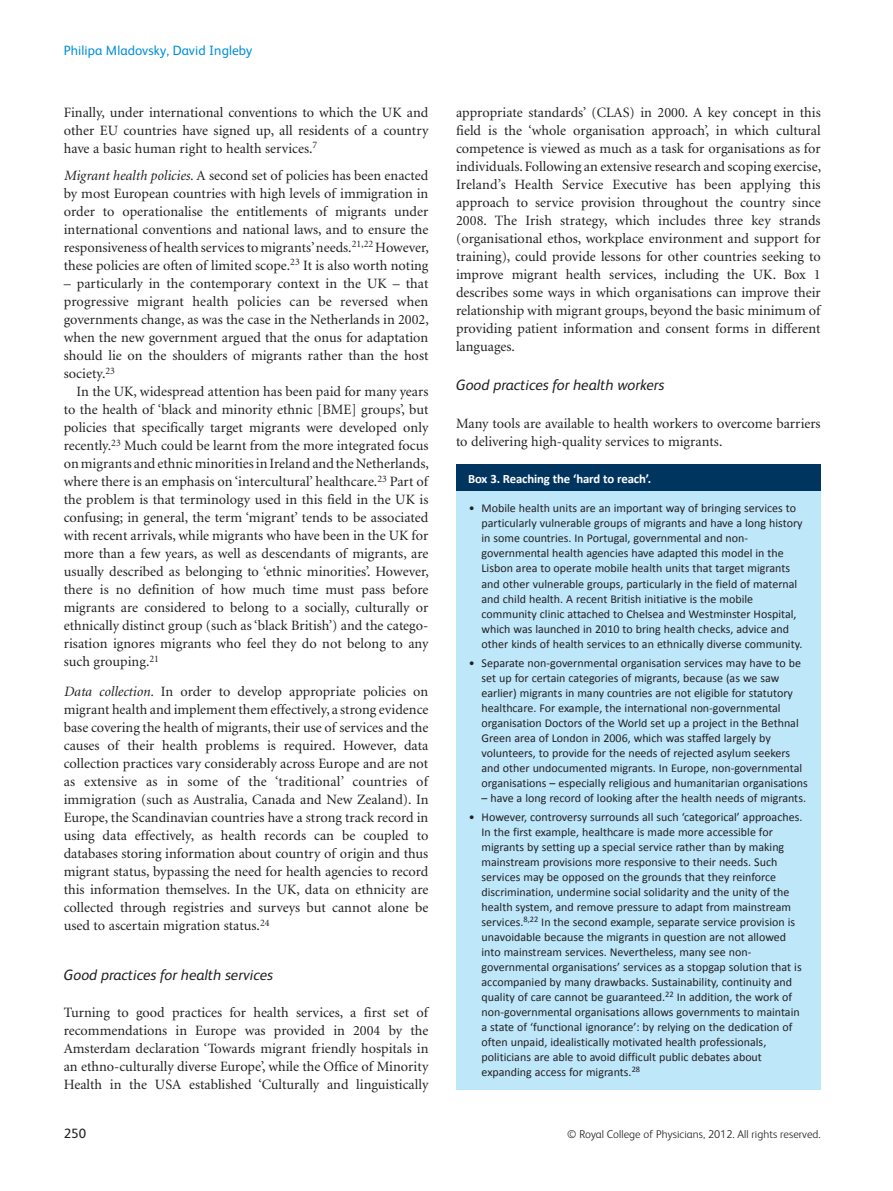
<style>
.page{position:relative;width:893px;height:1191px;background:#fff}
.page>*{position:absolute;margin:0;border:0;box-sizing:border-box;transform-origin:0 0}
.t1{font:italic 15px "FS Albert";color:#231f20}
.t2{font:14.25px/18px "Minion";color:#231f20;text-align:justify}
.t3{font:13.5px "FS Albert";letter-spacing:.005em;color:#008fd5}
.t4{font:13.5px "FS Albert";color:#231f20}
.t5{font:700 12.75px "Calibri";letter-spacing:-.01em;color:#fff}
.t6{font:12px/15px "Calibri";color:#231f20}
.t7{font:300 11.25px "FS Albert";letter-spacing:.005em;color:#231f20}
.s1{font-style:italic}
</style>
<div class="page">
<div style="left:456px;top:464px;width:365px;height:27px;background:#003560"></div>
<div style="left:456px;top:491px;width:365px;height:598px;background:#bee7fa"></div>
<p class="t3" style="left:64px;top:46px;width:190px">Philipa Mladovsky, David Ingleby</p>
<p class="t2" style="left:64px;top:105px;width:366px">Finally, under international conventions to which the UK and other EU countries have signed up, all residents of a country have a basic human right to health services.<sup>7</sup></p>
<p class="t2" style="left:64px;top:168px;width:367px"><span class="s1">Migrant health policies.</span> A second set of policies has been enacted by most European countries with high levels of immigration in order to operationalise the entitlements of migrants under international conventions and national laws, and to ensure the responsiveness of health services to migrants’ needs.<sup>21,22</sup> However, these policies are often of limited scope.<sup>23</sup> It is also worth noting</p>
<p class="t2" style="left:64px;top:276px;width:367px">– particularly in the contemporary context in the UK – that progressive migrant health policies can be reversed when governments change, as was the case in the Netherlands in 2002, when the new government argued that the onus for adaptation should lie on the shoulders of migrants rather than the host society.<sup>23</sup></p>
<p class="t2" style="left:64px;top:384px;width:367px;text-indent:13px">In the UK, widespread attention has been paid for many years to the health of ‘black and minority ethnic [BME] groups’, but policies that specifically target migrants were developed only recently.<sup>23</sup> Much could be learnt from the more integrated focus on migrants and ethnic minorities in Ireland and the Netherlands, where there is an emphasis on ‘intercultural’ healthcare.<sup>23</sup> Part of the problem is that terminology used in this field in the UK is confusing; in general, the term ‘migrant’ tends to be associated with recent arrivals, while migrants who have been in the UK for more than a few years, as well as descendants of migrants, are usually described as belonging to ‘ethnic minorities’. However, there is no definition of how much time must pass before migrants are considered to belong to a socially, culturally or ethnically distinct group (such as ‘black British’) and the catego&shy;risation ignores migrants who feel they do not belong to any such grouping.<sup>21</sup></p>
<p class="t2" style="left:64px;top:684px;width:366px"><span class="s1">Data collection.</span> In order to develop appropriate policies on migrant health and implement them effectively, a strong evidence base covering the health of migrants, their use of services and the causes of their health problems is required. However, data collection practices vary considerably across Europe and are not as extensive as in some of the ‘traditional’ countries of immigration (such as Australia, Canada and New Zealand). In Europe, the Scandinavian countries have a strong track record in using data effectively, as health records can be coupled to databases storing information about country of origin and thus migrant status, bypassing the need for health agencies to record this information themselves. In the UK, data on ethnicity are collected through registries and surveys but cannot alone be used to ascertain migration status.<sup>24</sup></p>
<p class="t1" style="left:64px;top:969px;width:211px">Good practices for health services</p>
<p class="t2" style="left:64px;top:1005px;width:366px">Turning to good practices for health services, a first set of recommendations in Europe was provided in 2004 by the Amsterdam declaration ‘Towards migrant friendly hospitals in an ethno-culturally diverse Europe’, while the Office of Minority Health in the USA established ‘Culturally and linguistically</p>
<p class="t2" style="left:456px;top:105px;width:367px">appropriate standards’ (CLAS) in 2000. A key concept in this field is the ‘whole organisation approach’, in which cultural competence is viewed as much as a task for organisations as for individuals. Following an extensive research and scoping exercise, Ireland’s Health Service Executive has been applying this approach to service provision throughout the country since 2008. The Irish strategy, which includes three key strands (organisational ethos, workplace environment and support for training), could provide lessons for other countries seeking to improve migrant health services, including the UK. Box 1 describes some ways in which organisations can improve their relationship with migrant groups, beyond the basic minimum of providing patient information and consent forms in different languages.</p>
<p class="t1" style="left:456px;top:380px;width:210px">Good practices for health workers</p>
<p class="t2" style="left:456px;top:415px;width:366px">Many tools are available to health workers to overcome barriers to delivering high-quality services to migrants.</p>
<p class="t5" style="left:468px;top:473px;width:185px">Box 3. Reaching the ‘hard to reach’.</p>
<p class="t6" style="left:482px;top:502px;width:323px;text-indent:-13px">• Mobile health units are an important way of bringing services to particularly vulnerable groups of migrants and have a long history in some countries. In Portugal, governmental and non&shy;governmental health agencies have adapted this model in the Lisbon area to operate mobile health units that target migrants and other vulnerable groups, particularly in the field of maternal and child health. A recent British initiative is the mobile community clinic attached to Chelsea and Westminster Hospital, which was launched in 2010 to bring health checks, advice and other kinds of health services to an ethnically diverse community.</p>
<p class="t6" style="left:482px;top:656px;width:328px;text-indent:-13px">• Separate non-governmental organisation services may have to be set up for certain categories of migrants, because (as we saw earlier) migrants in many countries are not eligible for statutory healthcare. For example, the international non-governmental organisation Doctors of the World set up a project in the Bethnal Green area of London in 2006, which was staffed largely by volunteers, to provide for the needs of rejected asylum seekers and other undocumented migrants. In Europe, non-governmental organisations – especially religious and humanitarian organisations</p>
<p class="t6" style="left:482px;top:791px;width:326px">– have a long record of looking after the health needs of migrants.</p>
<p class="t6" style="left:482px;top:810px;width:322px;text-indent:-13px">• However, controversy surrounds all such ‘categorical’ approaches.<br>In the first example, healthcare is made more accessible for migrants by setting up a special service rather than by making mainstream provisions more responsive to their needs. Such services may be opposed on the grounds that they reinforce discrimination, undermine social solidarity and the unity of the health system, and remove pressure to adapt from mainstream services.<sup>8,22</sup> In the second example, separate service provision is unavoidable because the migrants in question are not allowed into mainstream services. Nevertheless, many see non&shy;governmental organisations’ services as a stopgap solution that is accompanied by many drawbacks. Sustainability, continuity and quality of care cannot be guaranteed.<sup>22</sup> In addition, the work of non-governmental organisations allows governments to maintain a state of ‘functional ignorance’: by relying on the dedication of often unpaid, idealistically motivated health professionals, politicians are able to avoid difficult public debates about expanding access for migrants.<sup>28</sup></p>
<p class="t4" style="left:64px;top:1128px;width:24px">250</p>
<p class="t7" style="left:567px;top:1129px;width:255px">© Royal College of Physicians, 2012. All rights reserved.</p>
</div>
